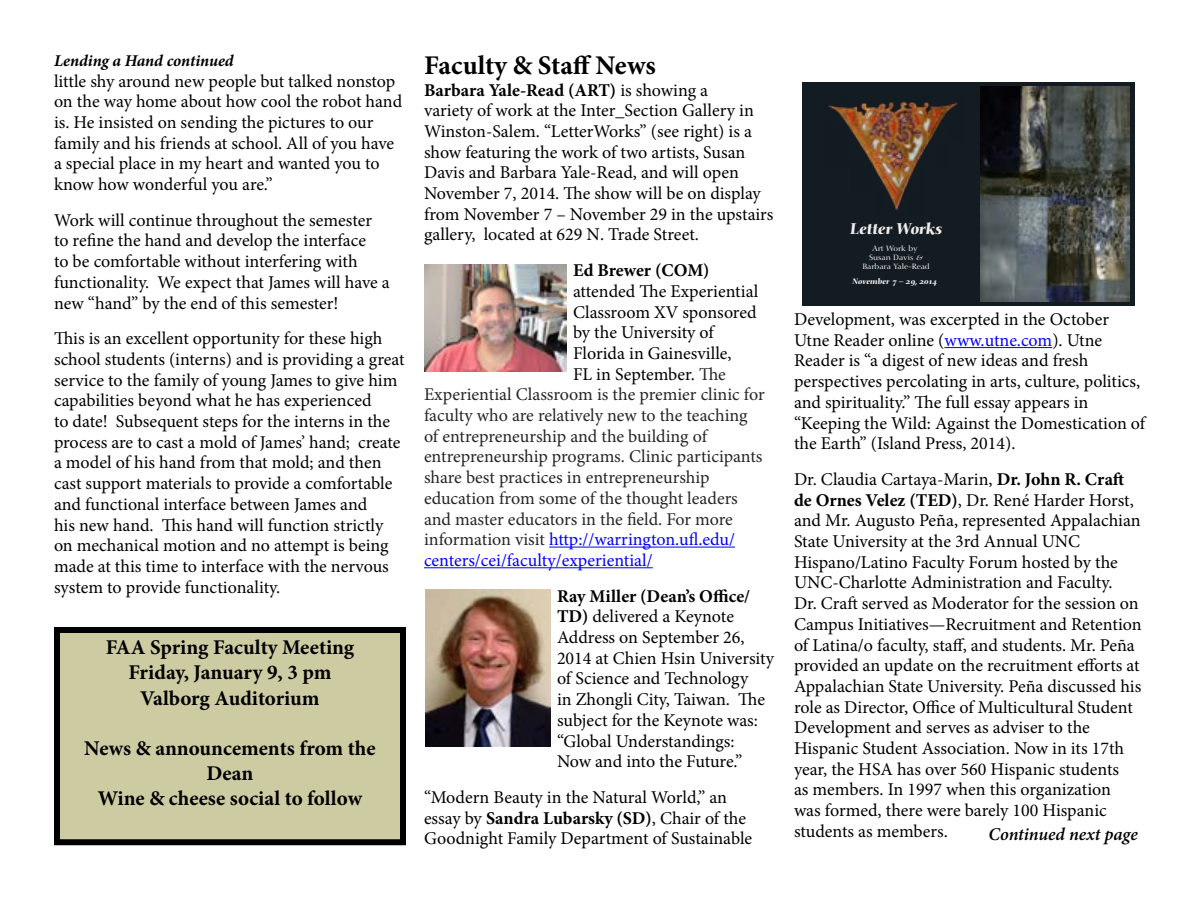
<style>
.page{position:relative;width:1200px;height:900px;background:#fff}
.page>*{position:absolute;margin:0;border:0;box-sizing:border-box;transform-origin:0 0}
.t1{font:700 27px "Minion Pro";letter-spacing:-.005em;color:#000}
.t2{font:700 21px/25.2px "Minion Pro";color:#000;text-align:center}
.t3{font:18px/20.7px "Minion Pro";color:#000}
.t4{font:18px "Minion Pro";color:#262626}
.t5{font:18px "Minion Pro";color:#00f}
.t6{font:italic 600 18px "Minion Pro";color:#000}
.t7{font:700 18px "Minion Pro";letter-spacing:-.005em;color:#000}
.t8{font:italic 700 16.5px "Minion Pro";letter-spacing:-.005em;color:#000}
.t9{font:15.45px "Nofret Medium Italic Os F";color:#efecea}
.t10{font:7.8px "Nofret Medium Italic Os F";color:#efecea}
.t11{font:7.5px/9px "Nofret";color:#efecea;text-align:center;scale:1.06 1}
.s1{font-weight:700}
.s2{color:#262626}
.s3{color:#00f}
</style>
<div class="page">
<hr style="left:549px;top:547px;width:186px;height:1px;background:#00f">
<hr style="left:424px;top:567px;width:229px;height:1px;background:#00f">
<hr style="left:944px;top:347px;width:108px;height:1px;background:#00f">
<div style="left:802px;top:82px;width:333px;height:224px;background:#131c23"></div>
<img style="left:828px;top:101px;width:130px;height:110px">
<img style="left:980px;top:86px;width:149px;height:216px">
<img style="left:424px;top:265px;width:142px;height:106px">
<img style="left:426px;top:590px;width:125px;height:157px">
<div style="left:57px;top:630px;width:346px;height:212px;background:#cdcba2"></div>
<div style="left:54px;top:627px;width:352px;height:218px;border:6px solid #000"></div>
<p class="t8" style="left:54px;top:49px;width:181px">Lending a Hand continued</p>
<h1 class="t1" style="left:424px;top:46px;width:233px">Faculty &amp; Staff News</h1>
<p class="t3" style="left:424px;top:80px;width:351px"><span class="s1">Barbara Yale-Read (ART)</span> is showing a<br>variety of work at the Inter_Section Gallery in Winston-Salem. “LetterWorks” (see right) is a show featuring the work of two artists, Susan Davis and Barbara Yale-Read, and will open November 7, 2014. The show will be on display from November 7 – November 29 in the upstairs gallery, located at 629 N. Trade Street.</p>
<p class="t7" style="left:573px;top:258px;width:138px">Ed Brewer (COM)</p>
<p class="t3" style="left:573px;top:281px;width:187px">attended The Experiential</p>
<p class="t3" style="left:573px;top:302px;width:185px">Classroom XV sponsored</p>
<p class="t3" style="left:573px;top:322px;width:142px">by the University of</p>
<p class="t3" style="left:573px;top:343px;width:160px">Florida in Gainesville,</p>
<p class="t3" style="left:573px;top:364px;width:154px">FL in September. <span class="s2">The</span></p>
<p class="t4" style="left:424px;top:383px;width:342px">Experiential Classroom is the premier clinic for</p>
<p class="t4" style="left:424px;top:403px;width:325px">faculty who are relatively new to the teaching</p>
<p class="t4" style="left:424px;top:424px;width:285px">of entrepreneurship and the building of</p>
<p class="t4" style="left:424px;top:445px;width:340px">entrepreneurship programs. Clinic participants</p>
<p class="t4" style="left:424px;top:465px;width:287px">share best practices in entrepreneurship</p>
<p class="t4" style="left:424px;top:486px;width:315px">education from some of the thought leaders</p>
<p class="t4" style="left:424px;top:507px;width:310px">and master educators in the field. For more</p>
<p class="t5" style="left:424px;top:527px;width:313px"><span class="s2">information visit</span> http://warrington.ufl.edu/</p>
<p class="t5" style="left:424px;top:548px;width:230px">centers/cei/faculty/experiential/</p>
<p class="t3" style="left:557px;top:586px;width:219px"><span class="s1">Ray Miller (Dean’s Office/<br>TD)</span> delivered a Keynote<br>Address on September 26,<br>2014 at Chien Hsin University of Science and Technology<br>in Zhongli City, Taiwan. The subject for the Keynote was: “Global Understandings:<br>Now and into the Future.”</p>
<p class="t3" style="left:424px;top:787px;width:330px">“Modern Beauty in the Natural World,” an essay by <span class="s1">Sandra Lubarsky (SD)</span>, Chair of the<br>Goodnight Family Department of Sustainable</p>
<p class="t3" style="left:54px;top:71px;width:350px">little shy around new people but talked nonstop on the way home about how cool the robot hand is. He insisted on sending the pictures to our family and his friends at school. All of you have a special place in my heart and wanted you to know how wonderful you are.”</p>
<p class="t3" style="left:54px;top:210px;width:337px">Work will continue throughout the semester to refine the hand and develop the interface<br>to be comfortable without interfering with functionality. We expect that James will have a new “hand” by the end of this semester!</p>
<p class="t3" style="left:54px;top:328px;width:352px">This is an excellent opportunity for these high school students (interns) and is providing a great service to the family of young James to give him capabilities beyond what he has experienced<br>to date! Subsequent steps for the interns in the process are to cast a mold of James’ hand; create a model of his hand from that mold; and then cast support materials to provide a comfortable and functional interface between James and<br>his new hand. This hand will function strictly on mechanical motion and no attempt is being made at this time to interface with the nervous system to provide functionality.</p>
<p class="t2" style="left:106px;top:635px;width:250px">FAA Spring Faculty Meeting<br>Friday, January 9, 3 pm<br>Valborg Auditorium</p>
<p class="t2" style="left:84px;top:735px;width:293px">News &amp; announcements from the<br>Dean<br>Wine &amp; cheese social to follow</p>
<p class="t9" style="left:850px;top:219px;width:93px">Letter Works</p>
<p class="t11" style="left:862px;top:244px;width:65px">Art Work by<br>Susan Davis &amp;<br>Barbara Yale-Read</p>
<p class="t10" style="left:853px;top:277px;width:86px">November 7 – 29, 2014</p>
<p class="t3" style="left:794px;top:309px;width:353px">Development, was excerpted in the October Utne Reader online (<span class="s3">www.utne.com</span>). Utne Reader is “a digest of new ideas and fresh perspectives percolating in arts, culture, politics, and spirituality.” The full essay appears in “Keeping the Wild: Against the Domestication of the Earth” (Island Press, 2014).</p>
<p class="t3" style="left:794px;top:469px;width:349px">Dr. Claudia Cartaya-Marin, <span class="s1">Dr. John R. Craft de Ornes Velez (TED)</span>, Dr. René Harder Horst, and Mr. Augusto Peña, represented Appalachian State University at the 3rd Annual UNC Hispano/Latino Faculty Forum hosted by the UNC-Charlotte Administration and Faculty.<br>Dr. Craft served as Moderator for the session on Campus Initiatives—Recruitment and Retention of Latina/o faculty, staff, and students. Mr. Peña provided an update on the recruitment efforts at Appalachian State University. Peña discussed his role as Director, Office of Multicultural Student Development and serves as adviser to the Hispanic Student Association. Now in its 17th year, the HSA has over 560 Hispanic students<br>as members. In 1997 when this organization was formed, there were barely 100 Hispanic students as members.</p>
<p class="t6" style="left:989px;top:821px;width:151px">Continued next page</p>
</div>
